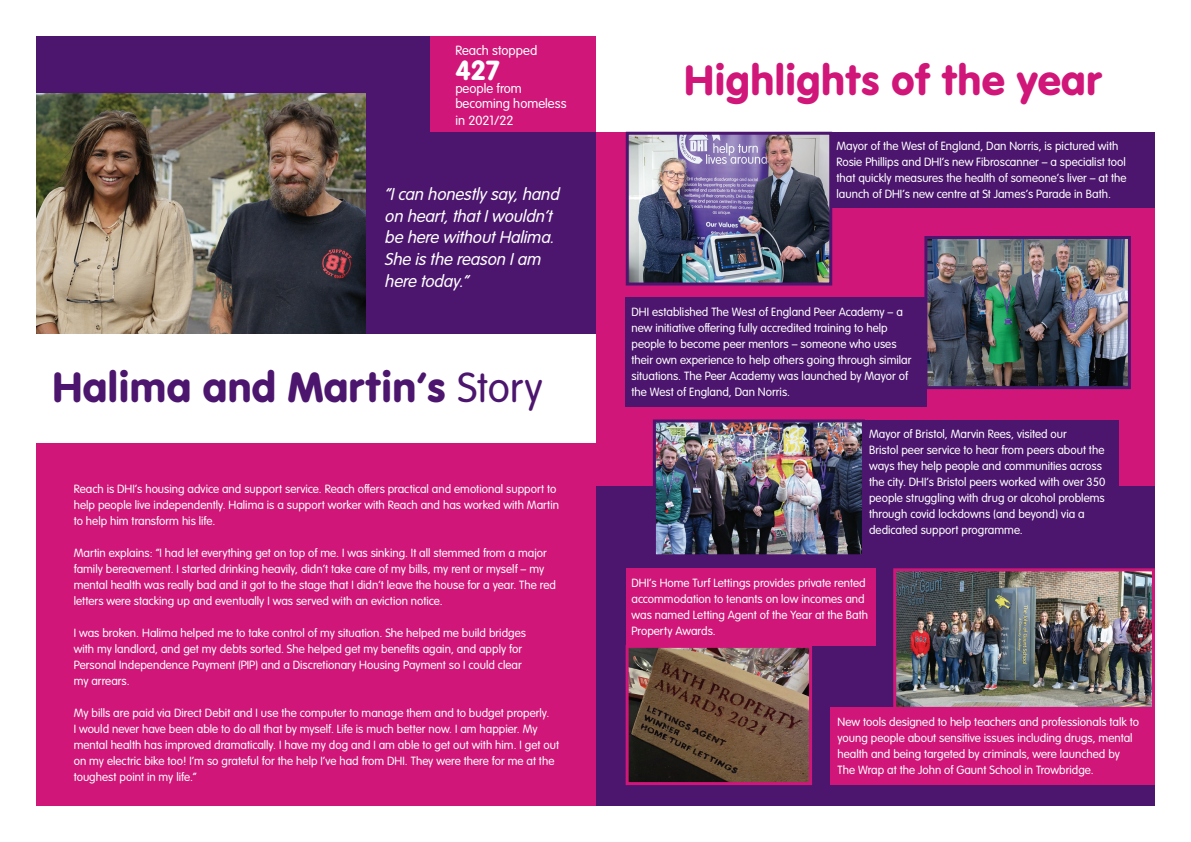
<style>
.page{position:relative;width:1191px;height:842px;background:#fff}
.page>*{position:absolute;margin:0;border:0;box-sizing:border-box;transform-origin:0 0}
.t1{font:44px "VAG Rundschrift D";letter-spacing:.005em;color:#4c166e}
.t2{font:44px "VAG Rundschrift D";letter-spacing:.005em;color:#d01678}
.t3{font:29px "VAG Rundschrift D";color:#fff}
.t4{font:italic 300 18px/21.6px "VAG Rundschrift D";color:#fff}
.t5{font:300 14px/15px "VAG Rundschrift D";color:#fff}
.t6{font:300 12.5px/16px "VAG Rundschrift D";color:#fff}
.s1{font-weight:300}
</style>
<div class="page">
<div style="left:595px;top:132px;width:560px;height:668px;background:#d01678"></div>
<div style="left:595px;top:486px;width:560px;height:320px;background:#4c166e"></div>
<div style="left:36px;top:36px;width:559px;height:721px;background:#4c166e"></div>
<div style="left:36px;top:334px;width:559px;height:472px;background:#d01678"></div>
<div style="left:429px;top:36px;width:166px;height:96px;background:#d01678"></div>
<img style="left:897px;top:572px;width:254px;height:134px">
<div style="left:893px;top:568px;width:262px;height:142px;border:3px solid #d01678"></div>
<img style="left:657px;top:423px;width:204px;height:130px">
<div style="left:653px;top:419px;width:212px;height:138px;border:3px solid #4c166e"></div>
<img style="left:629px;top:649px;width:179px;height:132px">
<div style="left:625px;top:645px;width:187px;height:140px;border:3px solid #d01678"></div>
<img style="left:36px;top:94px;width:330px;height:240px">
<div style="left:10px;top:334px;width:585px;height:109px;background:#fff"></div>
<img style="left:928px;top:240px;width:199px;height:145px">
<div style="left:924px;top:236px;width:207px;height:153px;border:3px solid #4c166e"></div>
<div style="left:813px;top:132px;width:341px;height:76px;background:#4c166e"></div>
<img style="left:630px;top:136px;width:198px;height:146px">
<div style="left:626px;top:132px;width:206px;height:154px;border:3px solid #4c166e"></div>
<div style="left:626px;top:297px;width:300px;height:110px;background:#4c166e"></div>
<div style="left:863px;top:420px;width:255px;height:133px;background:#4c166e"></div>
<div style="left:626px;top:568px;width:249px;height:78px;background:#d01678"></div>
<div style="left:831px;top:707px;width:324px;height:78px;background:#d01678"></div>
<p class="t5" style="left:455px;top:43px;width:83px">Reach stopped</p>
<h2 class="t3" style="left:455px;top:53px;width:46px">427</h2>
<p class="t5" style="left:455px;top:81px;width:113px">people from becoming homeless</p>
<p class="t5" style="left:455px;top:113px;width:60px">in 2021/22</p>
<h3 class="t4" style="left:386px;top:183px;width:176px">“I can honestly say, hand on heart, that I wouldn’t be here without Halima.<br>She is the reason I am here today.”</h3>
<h1 class="t1" style="left:53px;top:361px;width:492px">Halima and Martin’s <span class="s1">Story</span></h1>
<p class="t6" style="left:74px;top:481px;width:487px">Reach is DHI’s housing advice and support service. Reach offers practical and emotional support to help people live independently. Halima is a support worker with Reach and has worked with Martin to help him transform his life.</p>
<p class="t6" style="left:74px;top:545px;width:484px">Martin explains: “I had let everything get on top of me. I was sinking. It all stemmed from a major family bereavement. I started drinking heavily, didn’t take care of my bills, my rent or myself – my mental health was really bad and it got to the stage that I didn’t leave the house for a year. The red letters were stacking up and eventually I was served with an eviction notice.</p>
<p class="t6" style="left:74px;top:625px;width:454px">I was broken. Halima helped me to take control of my situation. She helped me build bridges with my landlord, and get my debts sorted. She helped get my benefits again, and apply for Personal Independence Payment (PIP) and a Discretionary Housing Payment so I could clear my arrears.</p>
<p class="t6" style="left:74px;top:705px;width:487px">My bills are paid via Direct Debit and I use the computer to manage them and to budget properly.<br>I would never have been able to do all that by myself. Life is much better now. I am happier. My mental health has improved dramatically. I have my dog and I am able to get out with him. I get out on my electric bike too! I’m so grateful for the help I’ve had from DHI. They were there for me at the toughest point in my life.”</p>
<h1 class="t2" style="left:684px;top:55px;width:419px">Highlights of the year</h1>
<p class="t6" style="left:836px;top:138px;width:291px">Mayor of the West of England, Dan Norris, is pictured with Rosie Phillips and DHI’s new Fibroscanner – a specialist tool that quickly measures the health of someone’s liver – at the launch of DHI’s new centre at St James’s Parade in Bath.</p>
<p class="t6" style="left:631px;top:304px;width:281px">DHI established The West of England Peer Academy – a new initiative offering fully accredited training to help people to become peer mentors – someone who uses their own experience to help others going through similar situations. The Peer Academy was launched by Mayor of the West of England, Dan Norris.</p>
<p class="t6" style="left:869px;top:426px;width:238px">Mayor of Bristol, Marvin Rees, visited our<br>Bristol peer service to hear from peers about the ways they help people and communities across the city. DHI’s Bristol peers worked with over 350 people struggling with drug or alcohol problems through covid lockdowns (and beyond) via a dedicated support programme.</p>
<p class="t6" style="left:631px;top:575px;width:238px">DHI’s Home Turf Lettings provides private rented accommodation to tenants on low incomes and was named Letting Agent of the Year at the Bath Property Awards.</p>
<p class="t6" style="left:837px;top:714px;width:303px">New tools designed to help teachers and professionals talk to young people about sensitive issues including drugs, mental health and being targeted by criminals, were launched by The Wrap at the John of Gaunt School in Trowbridge.</p>
</div>
